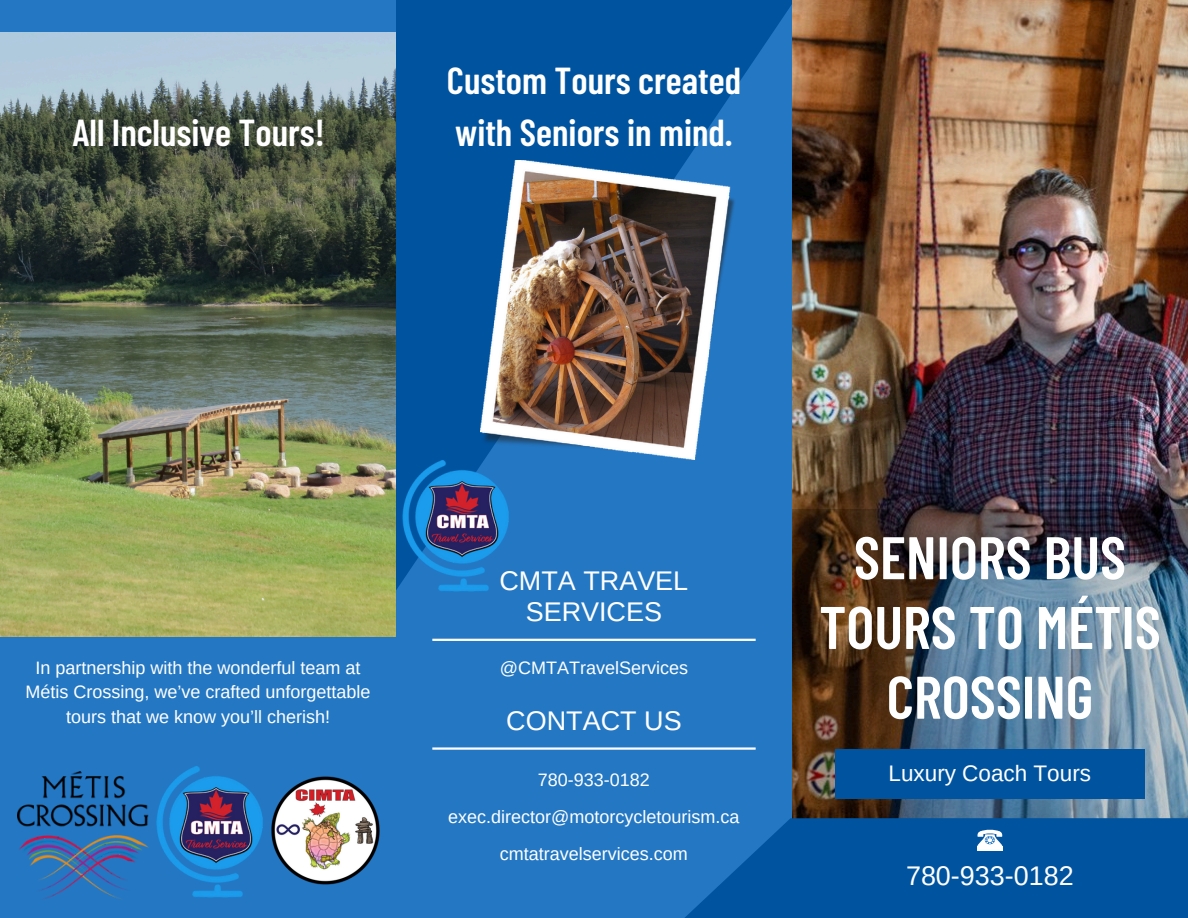
<style>
.page{position:relative;width:1188px;height:918px;background:#2477c3}
.page>*{position:absolute;margin:0;border:0;box-sizing:border-box;transform-origin:0 0}
.t1{font:600 60px/69.8px "Barlow Condensed";color:#fff;text-align:center}
.t2{font:600 37.5px "Barlow Condensed";color:#fff}
.t3{font:27px/31.5px "Arimo";color:#fff;text-align:center}
.t4{font:22.5px "Arimo";color:#fff}
.t5{font:18px/24.8px "Arimo";color:#fff;text-align:center}
</style>
<div class="page">
<svg style="left:396px;top:0;width:396px;height:460px;fill:#00539f"></svg>
<img style="left:0;top:179px;width:396px;height:457px">
<img style="left:792px;top:0;width:396px;height:509px">
<img style="left:792px;top:509px;width:396px;height:309px">
<svg style="left:0;top:32px;width:396px;height:147px;background:#778786"></svg>
<div style="left:835px;top:750px;width:310px;height:49px;background:#00539f"></div>
<img style="left:481px;top:161px;width:256px;height:298px">
<hr style="left:432px;top:639px;width:324px;height:2px;background:#fff">
<hr style="left:432px;top:747px;width:324px;height:3px;background:#fff">
<svg style="left:685px;top:818px;width:503px;height:100px;background:#0456a2"></svg>
<hr style="left:977px;top:846px;width:25px;height:4px;background:#fff">
<svg style="left:977px;top:829px;width:25px;height:17px"></svg>
<img style="left:396px;top:459px;width:116px;height:133px">
<img style="left:18px;top:771px;width:130px;height:128px">
<img style="left:156px;top:766px;width:107px;height:132px">
<img style="left:271px;top:776px;width:109px;height:109px">
<h3 class="t2" style="left:447px;top:57px;width:296px">Custom Tours created</h3>
<p class="t2" style="left:72px;top:109px;width:254px">All Inclusive Tours!</p>
<h3 class="t2" style="left:455px;top:109px;width:279px">with Seniors in mind.</h3>
<h2 class="t5" style="left:26px;top:655px;width:346px">In partnership with the wonderful team at<br>Métis Crossing, we’ve crafted unforgettable tours that we know you’ll cherish!</h2>
<h3 class="t3" style="left:499px;top:565px;width:190px">CMTA TRAVEL<br>SERVICES</h3>
<p class="t5" style="left:500px;top:655px;width:190px">@CMTATravelServices</p>
<p class="t3" style="left:506px;top:705px;width:177px">CONTACT US</p>
<p class="t5" style="left:538px;top:767px;width:114px">780-933-0182</p>
<p class="t5" style="left:448px;top:804px;width:293px">exec.director@motorcycletourism.ca</p>
<p class="t5" style="left:500px;top:841px;width:189px">cmtatravelservices.com</p>
<p class="t1" style="left:819px;top:520px;width:343px">SENIORS BUS<br>TOURS TO MÉTIS<br>CROSSING</p>
<h5 class="t4" style="left:889px;top:761px;width:204px">Luxury Coach Tours</h5>
<p class="t3" style="left:906px;top:860px;width:169px">780-933-0182</p>
</div>
